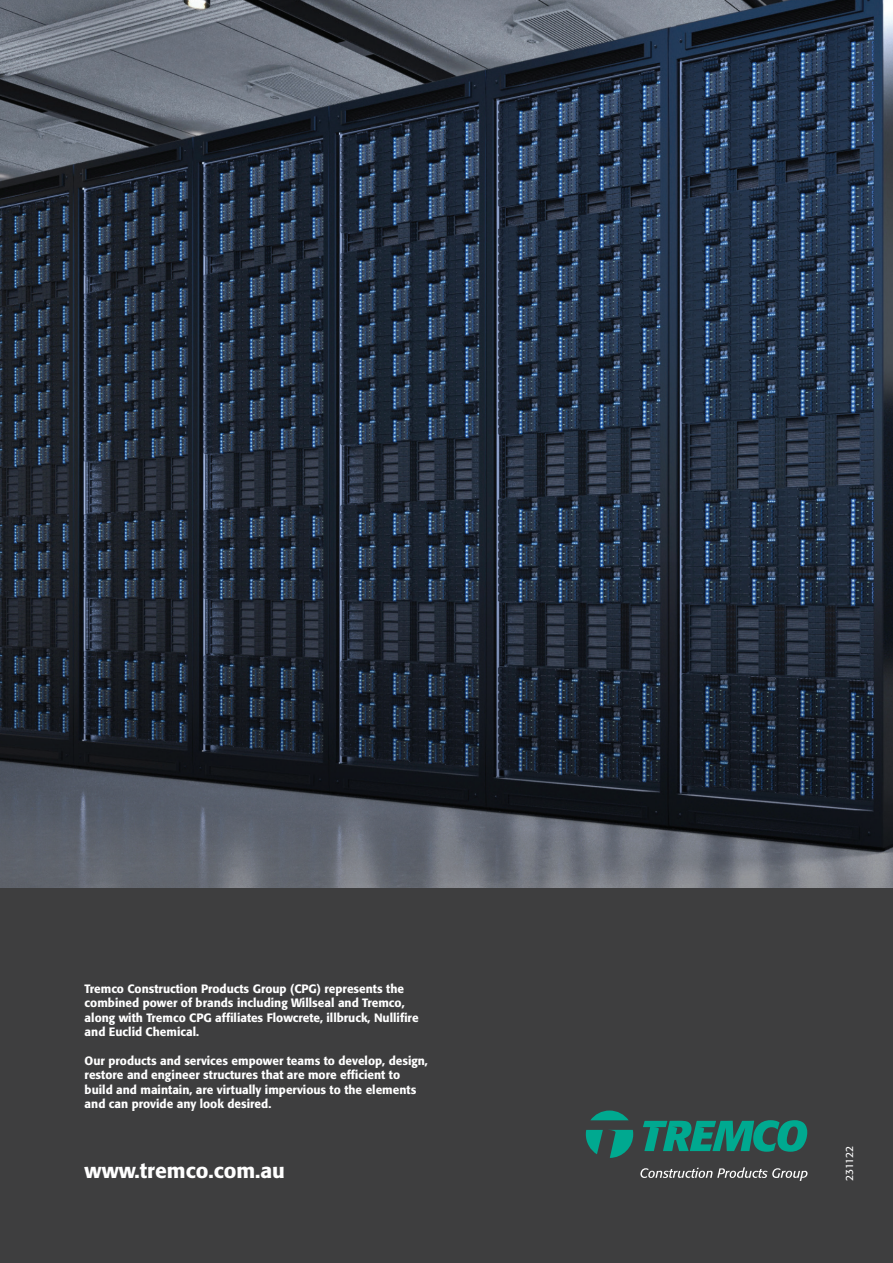
<style>
.page{position:relative;width:893px;height:1263px;background:#fff}
.page>*{position:absolute;margin:0;border:0;box-sizing:border-box;transform-origin:0 0}
.t1{font:500 21px "Formata";color:#fff}
.t2{font:500 12px/14.4px "Formata";color:#fff}
.t3{font:10.5px "Formata";letter-spacing:-.02em;color:#fff}
</style>
<div class="page">
<img style="left:0;top:0;width:893px;height:527px">
<svg style="left:0;top:527px;width:893px;height:362px"></svg>
<div style="left:0;top:889px;width:893px;height:374px;background:#3e3e3f"></div>
<svg style="left:591px;top:1110px;width:38px;height:10px"></svg>
<svg style="left:586px;top:1130px;width:47px;height:28px"></svg>
<svg style="left:643px;top:1120px;width:164px;height:32px"></svg>
<svg style="left:640px;top:1167px;width:167px;height:14px"></svg>
<p class="t2" style="left:85px;top:981px;width:335px">Tremco Construction Products Group (CPG) represents the combined power of brands including Willseal and Tremco, along with Tremco CPG affiliates Flowcrete, illbruck, Nullifire and Euclid Chemical.</p>
<p class="t2" style="left:85px;top:1053px;width:345px">Our products and services empower teams to develop, design, restore and engineer structures that are more efficient to build and maintain, are virtually impervious to the elements and can provide any look desired.</p>
<p class="t1" style="left:85px;top:1157px;width:202px">www.tremco.com.au</p>
<p class="t3" style="left:843px;top:1181px;width:36px;rotate:-90deg">231122</p>
</div>
